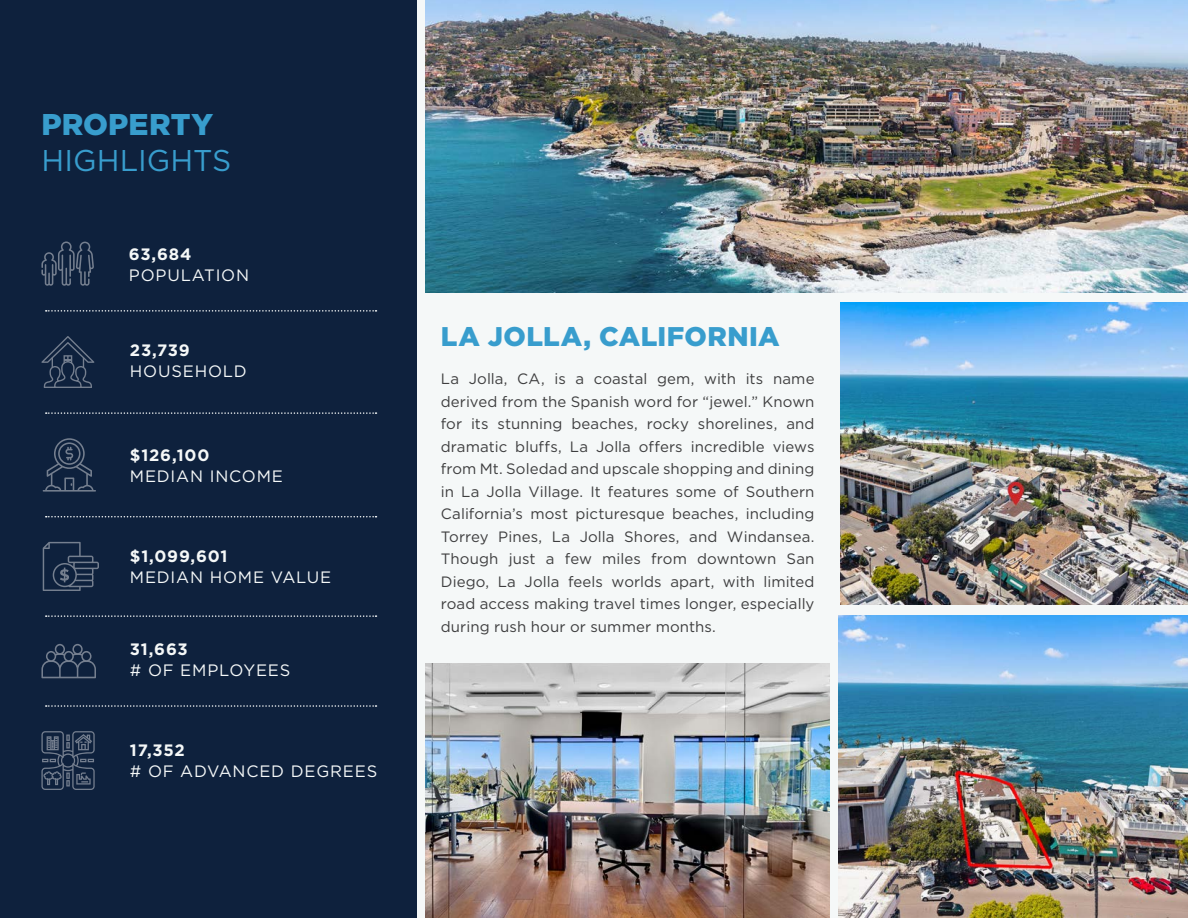
<style>
.page{position:relative;width:1188px;height:918px;background:#fff}
.page>*{position:absolute;margin:0;border:0;box-sizing:border-box;transform-origin:0 0}
.t1{font:30px/36px "Gotham HTF";color:#389dcd}
.t2{font:900 27px "Gotham HTF";letter-spacing:.015em;color:#389dcd}
.t3{font:16.5px/21px "Gotham HTF";letter-spacing:.05em;color:#f5f8f8}
.t4{font:700 16.5px "Gotham HTF";color:#f5f8f8}
.t5{font:15px/22.5px "Gotham HTF";letter-spacing:.005em;color:#3e3e3f;text-align:justify}
.s1{font-weight:900}
.s2{font-weight:700}
</style>
<div class="page">
<div style="left:374px;top:0;width:814px;height:918px;background:#f5f8f8"></div>
<div style="left:0;top:0;width:417px;height:918px;background:#0e213d"></div>
<svg style="left:46px;top:310px;width:331px;height:2px"></svg>
<svg style="left:46px;top:412px;width:331px;height:2px"></svg>
<svg style="left:46px;top:516px;width:331px;height:1px"></svg>
<svg style="left:46px;top:615px;width:331px;height:2px"></svg>
<svg style="left:46px;top:705px;width:331px;height:2px"></svg>
<svg style="left:43px;top:542px;width:56px;height:49px"></svg>
<svg style="left:41px;top:241px;width:53px;height:45px"></svg>
<svg style="left:41px;top:731px;width:54px;height:59px"></svg>
<svg style="left:43px;top:438px;width:53px;height:54px"></svg>
<svg style="left:41px;top:336px;width:53px;height:52px"></svg>
<svg style="left:41px;top:644px;width:55px;height:34px"></svg>
<img style="left:426px;top:0;width:762px;height:293px">
<img style="left:426px;top:663px;width:403px;height:255px">
<img style="left:840px;top:302px;width:348px;height:303px">
<img style="left:838px;top:616px;width:350px;height:302px">
<p class="t1" style="left:41px;top:106px;width:191px"><span class="s1">PROPERTY<br></span>HIGHLIGHTS</p>
<p class="t3" style="left:129px;top:243px;width:122px"><span class="s2">63,684<br></span>POPULATION</p>
<p class="t3" style="left:130px;top:340px;width:118px"><span class="s2">23,739<br></span>HOUSEHOLD</p>
<p class="t3" style="left:130px;top:445px;width:155px"><span class="s2">$126,100<br></span>MEDIAN INCOME</p>
<p class="t3" style="left:130px;top:545px;width:203px"><span class="s2">$1,099,601<br></span>MEDIAN HOME VALUE</p>
<p class="t3" style="left:130px;top:639px;width:162px"><span class="s2">31,663<br></span># OF EMPLOYEES</p>
<p class="t4" style="left:130px;top:740px;width:57px">17,352</p>
<p class="t3" style="left:130px;top:760px;width:249px"># OF ADVANCED DEGREES</p>
<p class="t2" style="left:441px;top:321px;width:340px">LA JOLLA, CALIFORNIA</p>
<p class="t5" style="left:441px;top:368px;width:375px">La Jolla, CA, is a coastal gem, with its name derived from the Spanish word for “jewel.” Known for its stunning beaches, rocky shorelines, and dramatic bluffs, La Jolla offers incredible views from Mt. Soledad and upscale shopping and dining in La Jolla Village. It features some of Southern California’s most picturesque beaches, including Torrey Pines, La Jolla Shores, and Windansea.<br>Though just a few miles from downtown San Diego, La Jolla feels worlds apart, with limited road access making travel times longer, especially during rush hour or summer months.</p>
</div>
